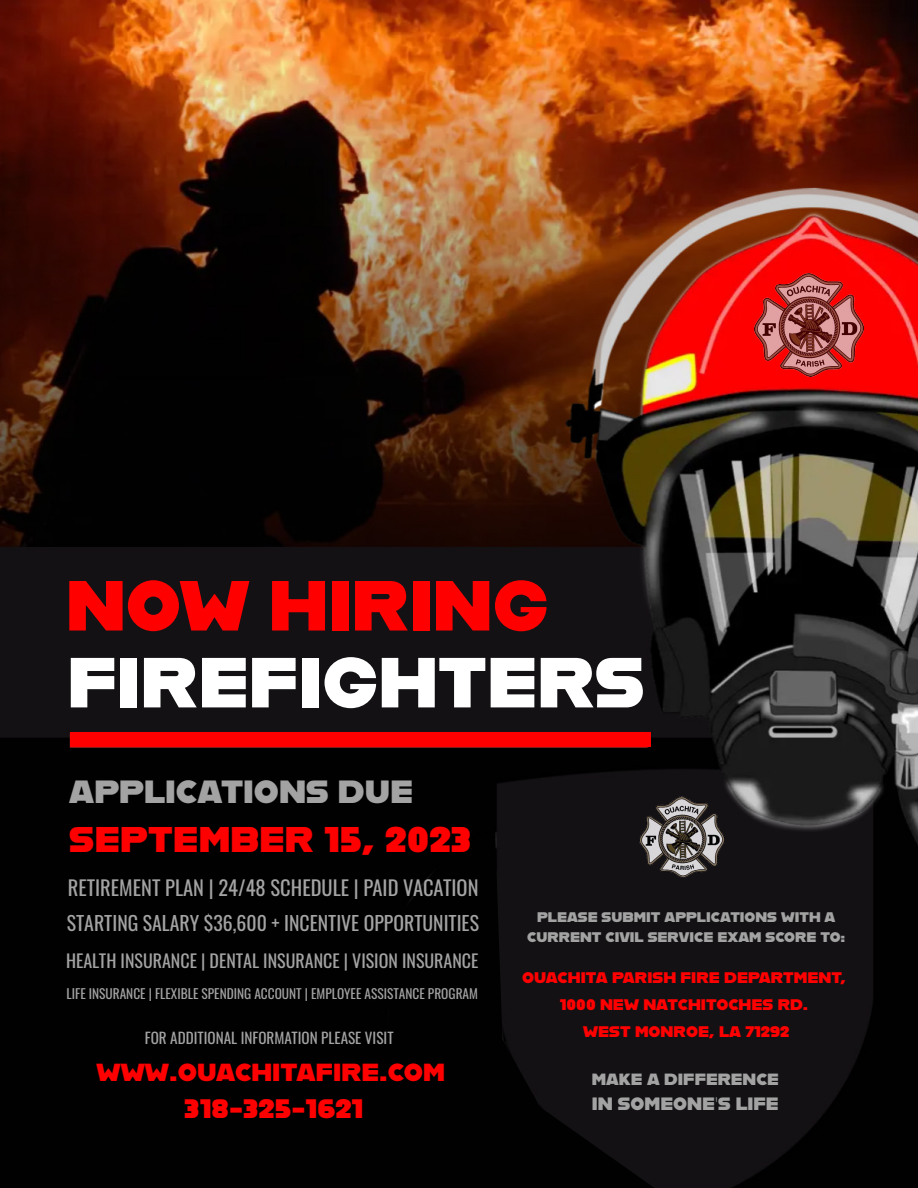
<style>
.page{position:relative;width:918px;height:1188px;background:#fff}
.page>*{position:absolute;margin:0;border:0;box-sizing:border-box;transform-origin:0 0}
.t1{font:70.8px "Alfarn";color:#fff}
.t2{font:70.8px "Alfarn";color:#fe0000}
.t3{font:35.7px "Alfarn";color:#fe0000}
.t4{font:32.1px "Alfarn";color:#a3a3a3}
.t5{font:26.85px "Alfarn";color:#fe0000}
.t6{font:24.75px "Alfarn";color:#fe0000}
.t7{font:20.55px "Oswald";color:#a3a3a3}
.t8{font:19.8px "Oswald";color:#a3a3a3}
.t9{font:18px "Oswald";color:#a3a3a3}
.t10{font:17.85px "Alfarn";color:#a3a3a3}
.t11{font:16.35px "Alfarn";color:#a3a3a3}
.t12{font:15.3px/26.8px "Alfarn";color:#fe0000;text-align:center}
.t13{font:15.15px "Oswald";color:#a3a3a3}
.t14{font:13.95px/20.1px "Alfarn";color:#a3a3a3;text-align:center}
.t15{font:13.35px "Oswald";color:#a3a3a3}
</style>
<div class="page">
<img style="left:0;top:0;width:918px;height:1188px">
<svg style="left:381px;top:831px;width:274px;height:357px;fill:#010101"></svg>
<img style="left:754px;top:273px;width:110px;height:103px">
<div style="left:70px;top:732px;width:581px;height:15px;background:#fe0000"></div>
<img style="left:639px;top:796px;width:86px;height:81px">
<h1 class="t2" style="left:66px;top:564px;width:484px">NOW HIRING</h1>
<h1 class="t1" style="left:68px;top:641px;width:579px">FIREFIGHTERS</h1>
<h3 class="t4" style="left:69px;top:773px;width:346px">APPLICATIONS DUE</h3>
<h2 class="t3" style="left:69px;top:818px;width:404px">SEPTEMBER 15, 2023</h2>
<h3 class="t7" style="left:68px;top:870px;width:412px">RETIREMENT PLAN | 24/48 SCHEDULE | PAID VACATION</h3>
<p class="t8" style="left:67px;top:906px;width:414px">STARTING SALARY $36,600 + INCENTIVE OPPORTUNITIES</p>
<p class="t14" style="left:527px;top:907px;width:320px">PLEASE SUBMIT APPLICATIONS WITH A<br>CURRENT CIVIL SERVICE EXAM SCORE TO:</p>
<p class="t12" style="left:522px;top:963px;width:326px">OUACHITA PARISH FIRE DEPARTMENT,<br>1000 NEW NATCHITOCHES RD.<br>WEST MONROE, LA 71292</p>
<p class="t9" style="left:66px;top:945px;width:414px">HEALTH INSURANCE | DENTAL INSURANCE | VISION INSURANCE</p>
<p class="t15" style="left:66px;top:982px;width:413px">LIFE INSURANCE | FLEXIBLE SPENDING ACCOUNT | EMPLOYEE ASSISTANCE PROGRAM</p>
<p class="t13" style="left:145px;top:1025px;width:250px">FOR ADDITIONAL INFORMATION PLEASE VISIT</p>
<h3 class="t6" style="left:97px;top:1057px;width:350px">WWW.OUACHITAFIRE.COM</h3>
<p class="t11" style="left:592px;top:1069px;width:189px">MAKE A DIFFERENCE</p>
<p class="t10" style="left:592px;top:1093px;width:188px">IN SOMEONE’S LIFE</p>
<h3 class="t5" style="left:184px;top:1093px;width:181px">318-325-1621</h3>
</div>
